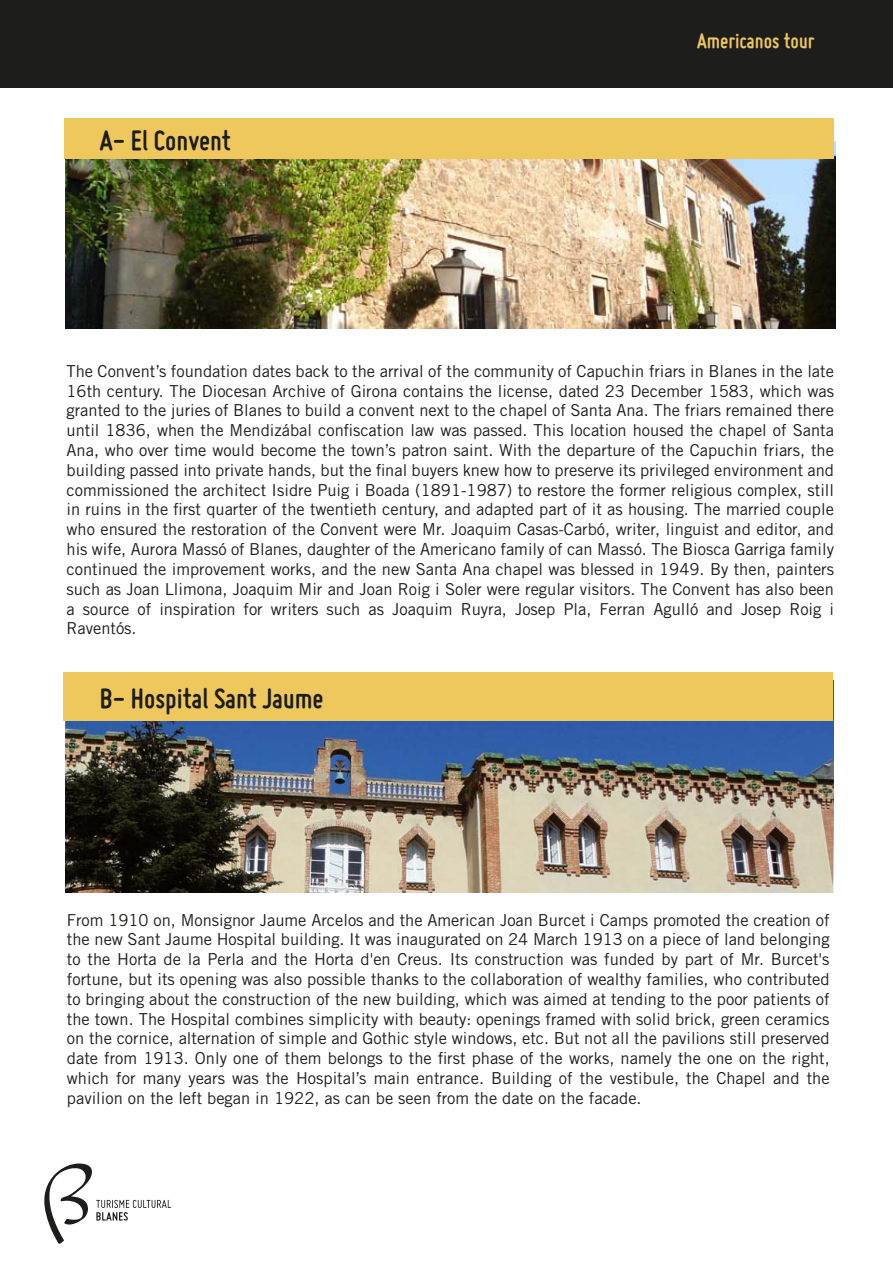
<style>
.page{position:relative;width:893px;height:1263px;background:#fff}
.page>*{position:absolute;margin:0;border:0;box-sizing:border-box;transform-origin:0 0}
.t1{font:700 30px "Miso";color:#1d1d1b}
.t2{font:700 22.5px "Miso";color:#eec760}
.t3{font:16.5px/19.8px "Trade Gothic LT Std";color:#1d1d1b;text-align:justify}
</style>
<div class="page">
<img style="left:65px;top:720px;width:768px;height:172px">
<img style="left:66px;top:142px;width:769px;height:187px">
<div style="left:0;top:0;width:893px;height:87px;background:#1d1d1b"></div>
<svg style="left:44px;top:1163px;width:127px;height:81px"></svg>
<div style="left:65px;top:119px;width:769px;height:40px;background:#eec75d"></div>
<div style="left:64px;top:672px;width:769px;height:48px;background:#eec75d"></div>
<h1 class="t1" style="left:100px;top:124px;width:133px">A- El Convent</h1>
<h2 class="t2" style="left:697px;top:28px;width:119px">Americanos tour</h2>
<p class="t3" style="left:67px;top:361px;width:769px">The Convent’s foundation dates back to the arrival of the community of Capuchin friars in Blanes in the late 16th century. The Diocesan Archive of Girona contains the license, dated 23 December 1583, which was granted to the juries of Blanes to build a convent next to the chapel of Santa Ana. The friars remained there until 1836, when the Mendizábal confiscation law was passed. This location housed the chapel of Santa Ana, who over time would become the town’s patron saint. With the departure of the Capuchin friars, the building passed into private hands, but the final buyers knew how to preserve its privileged environment and commissioned the architect Isidre Puig i Boada (1891-1987) to restore the former religious complex, still in ruins in the first quarter of the twentieth century, and adapted part of it as housing. The married couple who ensured the restoration of the Convent were Mr. Joaquim Casas-Carbó, writer, linguist and editor, and his wife, Aurora Massó of Blanes, daughter of the Americano family of can Massó. The Biosca Garriga family continued the improvement works, and the new Santa Ana chapel was blessed in 1949. By then, painters such as Joan Llimona, Joaquim Mir and Joan Roig i Soler were regular visitors. The Convent has also been a source of inspiration for writers such as Joaquim Ruyra, Josep Pla, Ferran Agulló and Josep Roig i Raventós.</p>
<h1 class="t1" style="left:100px;top:681px;width:225px">B- Hospital Sant Jaume</h1>
<p class="t3" style="left:67px;top:910px;width:764px">From 1910 on, Monsignor Jaume Arcelos and the American Joan Burcet i Camps promoted the creation of the new Sant Jaume Hospital building. It was inaugurated on 24 March 1913 on a piece of land belonging to the Horta de la Perla and the Horta d'en Creus. Its construction was funded by part of Mr. Burcet's fortune, but its opening was also possible thanks to the collaboration of wealthy families, who contributed to bringing about the construction of the new building, which was aimed at tending to the poor patients of the town. The Hospital combines simplicity with beauty: openings framed with solid brick, green ceramics on the cornice, alternation of simple and Gothic style windows, etc. But not all the pavilions still preserved date from 1913. Only one of them belongs to the first phase of the works, namely the one on the right, which for many years was the Hospital’s main entrance. Building of the vestibule, the Chapel and the pavilion on the left began in 1922, as can be seen from the date on the facade.</p>
</div>
